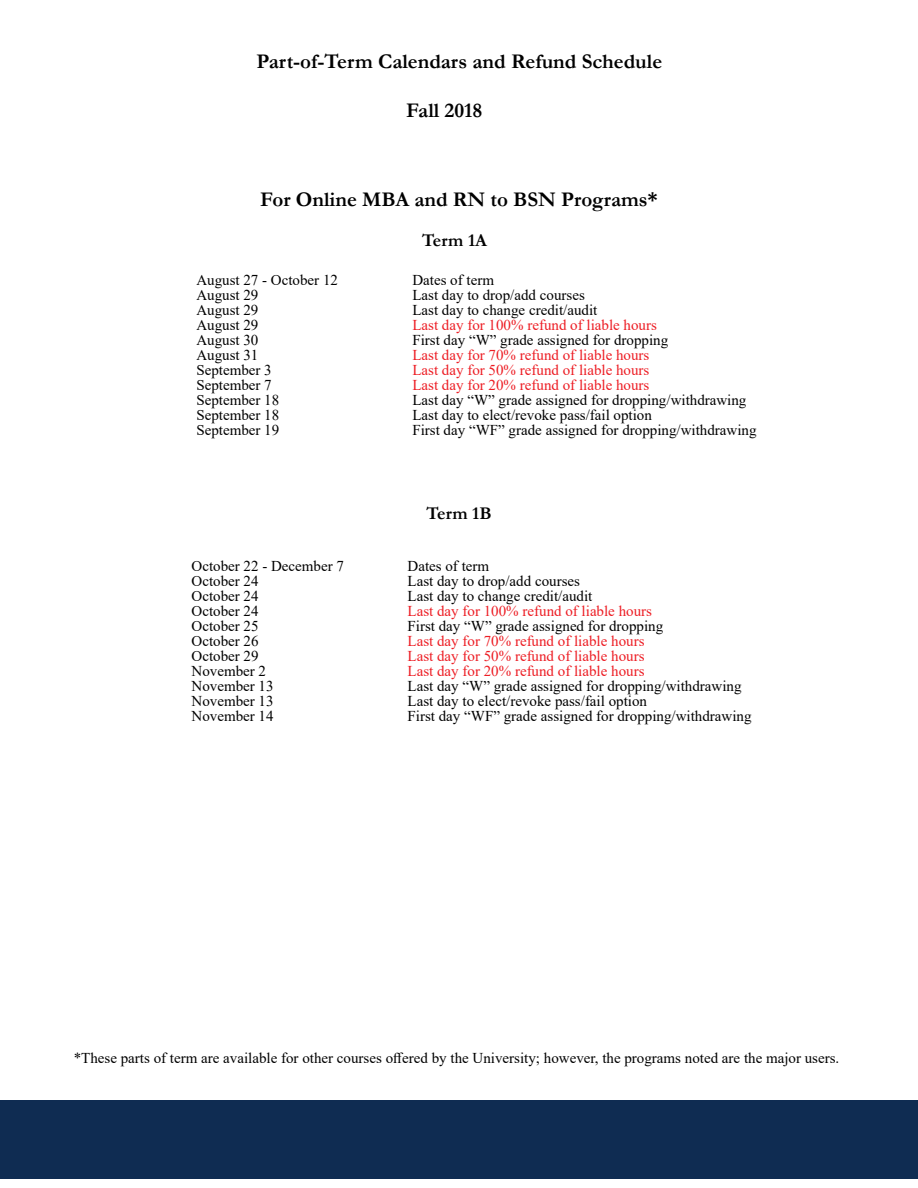
<style>
.page{position:relative;width:918px;height:1188px;background:#fff}
.page>*{position:absolute;margin:0;border:0;box-sizing:border-box;transform-origin:0 0}
.t1{font:700 21px "Garamond";color:#000}
.t2{font:700 18px "Garamond";color:#000}
.t3{font:15px "Times New Roman";color:#000}
.t4{font:15px "Times New Roman";color:#ed1d24}
</style>
<div class="page">
<div style="left:0;top:1101px;width:918px;height:77px;background:#0f2c52"></div>
<h1 class="t1" style="left:256px;top:47px;width:407px">Part-of-Term Calendars and Refund Schedule</h1>
<h1 class="t1" style="left:406px;top:96px;width:78px">Fall 2018</h1>
<h1 class="t1" style="left:260px;top:185px;width:399px">For Online MBA and RN to BSN Programs*</h1>
<p class="t2" style="left:422px;top:228px;width:66px">Term 1A</p>
<p class="t3" style="left:196px;top:269px;width:143px">August 27 - October 12</p>
<p class="t3" style="left:412px;top:269px;width:83px">Dates of term</p>
<p class="t3" style="left:196px;top:284px;width:64px">August 29</p>
<p class="t3" style="left:412px;top:284px;width:174px">Last day to drop/add courses</p>
<p class="t3" style="left:196px;top:299px;width:64px">August 29</p>
<p class="t3" style="left:412px;top:299px;width:186px">Last day to change credit/audit</p>
<p class="t3" style="left:196px;top:314px;width:64px">August 29</p>
<p class="t4" style="left:412px;top:314px;width:246px">Last day for 100% refund of liable hours</p>
<p class="t3" style="left:196px;top:329px;width:64px">August 30</p>
<p class="t3" style="left:412px;top:329px;width:257px">First day “W” grade assigned for dropping</p>
<p class="t3" style="left:196px;top:344px;width:64px">August 31</p>
<p class="t4" style="left:412px;top:344px;width:239px">Last day for 70% refund of liable hours</p>
<p class="t3" style="left:196px;top:359px;width:77px">September 3</p>
<p class="t4" style="left:412px;top:359px;width:239px">Last day for 50% refund of liable hours</p>
<p class="t3" style="left:196px;top:374px;width:77px">September 7</p>
<p class="t4" style="left:412px;top:374px;width:239px">Last day for 20% refund of liable hours</p>
<p class="t3" style="left:196px;top:389px;width:84px">September 18</p>
<p class="t3" style="left:412px;top:389px;width:336px">Last day “W” grade assigned for dropping/withdrawing</p>
<p class="t3" style="left:196px;top:404px;width:84px">September 18</p>
<p class="t3" style="left:412px;top:404px;width:241px">Last day to elect/revoke pass/fail option</p>
<p class="t3" style="left:196px;top:419px;width:84px">September 19</p>
<p class="t3" style="left:412px;top:419px;width:346px">First day “WF” grade assigned for dropping/withdrawing</p>
<p class="t2" style="left:426px;top:501px;width:67px">Term 1B</p>
<p class="t3" style="left:192px;top:555px;width:154px">October 22 - December 7</p>
<p class="t3" style="left:408px;top:555px;width:83px">Dates of term</p>
<p class="t3" style="left:192px;top:570px;width:69px">October 24</p>
<p class="t3" style="left:408px;top:570px;width:174px">Last day to drop/add courses</p>
<p class="t3" style="left:192px;top:585px;width:69px">October 24</p>
<p class="t3" style="left:408px;top:585px;width:186px">Last day to change credit/audit</p>
<p class="t3" style="left:192px;top:600px;width:69px">October 24</p>
<p class="t4" style="left:408px;top:600px;width:246px">Last day for 100% refund of liable hours</p>
<p class="t3" style="left:192px;top:615px;width:69px">October 25</p>
<p class="t3" style="left:408px;top:615px;width:257px">First day “W” grade assigned for dropping</p>
<p class="t3" style="left:192px;top:630px;width:69px">October 26</p>
<p class="t4" style="left:408px;top:630px;width:239px">Last day for 70% refund of liable hours</p>
<p class="t3" style="left:192px;top:645px;width:69px">October 29</p>
<p class="t4" style="left:408px;top:645px;width:239px">Last day for 50% refund of liable hours</p>
<p class="t3" style="left:192px;top:660px;width:76px">November 2</p>
<p class="t4" style="left:408px;top:660px;width:239px">Last day for 20% refund of liable hours</p>
<p class="t3" style="left:192px;top:675px;width:84px">November 13</p>
<p class="t3" style="left:408px;top:675px;width:336px">Last day “W” grade assigned for dropping/withdrawing</p>
<p class="t3" style="left:192px;top:690px;width:84px">November 13</p>
<p class="t3" style="left:408px;top:690px;width:241px">Last day to elect/revoke pass/fail option</p>
<p class="t3" style="left:192px;top:705px;width:84px">November 14</p>
<p class="t3" style="left:408px;top:705px;width:346px">First day “WF” grade assigned for dropping/withdrawing</p>
<p class="t3" style="left:74px;top:1048px;width:767px">*These parts of term are available for other courses offered by the University; however, the programs noted are the major users.</p>
</div>
